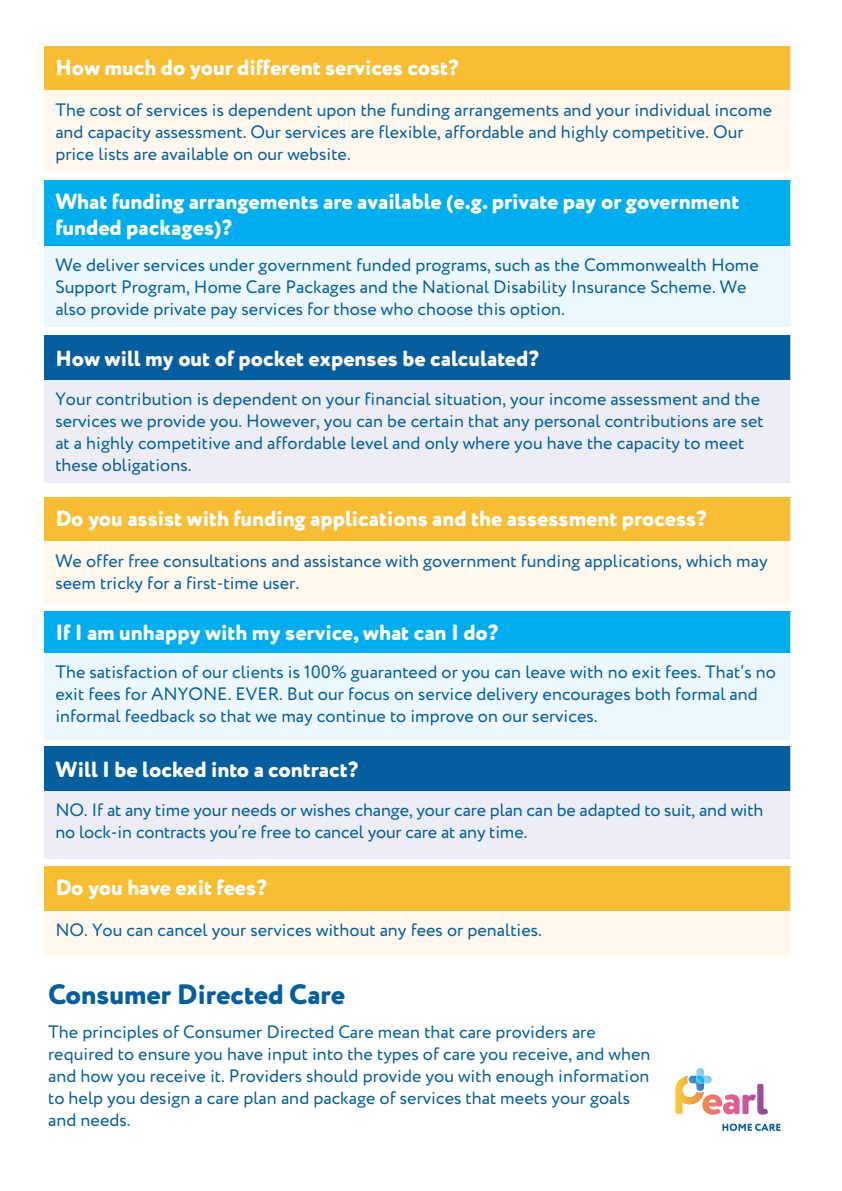
<style>
.page{position:relative;width:842px;height:1191px;background:#fff}
.page>*{position:absolute;margin:0;border:0;box-sizing:border-box;transform-origin:0 0}
.t1{font:800 28px "Circe Rounded";color:#055e9e}
.t2{font:800 22px/26px "Circe Rounded";color:#fff}
.t3{font:18px/22px "Circe Rounded";color:#055e9e}
</style>
<div class="page">
<div style="left:44px;top:180px;width:747px;height:66px;background:#00aeef"></div>
<div style="left:44px;top:246px;width:747px;height:80px;background:#ecf8fe"></div>
<hr style="left:790px;top:180px;width:2px;height:66px;background:#fff">
<hr style="left:790px;top:246px;width:2px;height:80px;background:#fff">
<div style="left:44px;top:611px;width:747px;height:42px;background:#00aeef"></div>
<div style="left:44px;top:653px;width:747px;height:86px;background:#ecf8fe"></div>
<hr style="left:790px;top:611px;width:2px;height:42px;background:#fff">
<hr style="left:790px;top:653px;width:2px;height:86px;background:#fff">
<div style="left:44px;top:335px;width:747px;height:45px;background:#055e9e"></div>
<div style="left:44px;top:380px;width:747px;height:102px;background:#ecedf5"></div>
<hr style="left:790px;top:335px;width:2px;height:45px;background:#fff">
<hr style="left:790px;top:380px;width:2px;height:102px;background:#fff">
<div style="left:44px;top:746px;width:747px;height:45px;background:#055e9e"></div>
<div style="left:44px;top:791px;width:747px;height:67px;background:#ecedf5"></div>
<hr style="left:790px;top:746px;width:2px;height:45px;background:#fff">
<hr style="left:790px;top:791px;width:2px;height:67px;background:#fff">
<div style="left:44px;top:46px;width:747px;height:44px;background:#f8bd32"></div>
<div style="left:44px;top:90px;width:747px;height:82px;background:#fff8ee"></div>
<hr style="left:790px;top:46px;width:2px;height:44px;background:#fff">
<hr style="left:790px;top:90px;width:2px;height:82px;background:#fff">
<div style="left:44px;top:497px;width:747px;height:44px;background:#f8bd32"></div>
<div style="left:44px;top:541px;width:747px;height:63px;background:#fff8ee"></div>
<hr style="left:790px;top:497px;width:2px;height:44px;background:#fff">
<hr style="left:790px;top:541px;width:2px;height:63px;background:#fff">
<div style="left:44px;top:866px;width:747px;height:44px;background:#f8bd32"></div>
<div style="left:44px;top:910px;width:747px;height:46px;background:#fff8ee"></div>
<hr style="left:790px;top:866px;width:2px;height:44px;background:#fff">
<hr style="left:790px;top:910px;width:2px;height:46px;background:#fff">
<svg style="left:722px;top:1123px;width:58px;height:8px"></svg>
<svg style="left:675px;top:1068px;width:93px;height:46px"></svg>
<p class="t2" style="left:55px;top:55px;width:405px">How much do your different services cost?</p>
<p class="t3" style="left:55px;top:99px;width:718px">The cost of services is dependent upon the funding arrangements and your individual income and capacity assessment. Our services are flexible, affordable and highly competitive. Our price lists are available on our website.</p>
<p class="t2" style="left:55px;top:189px;width:686px">What funding arrangements are available (e.g. private pay or government funded packages)?</p>
<p class="t3" style="left:55px;top:255px;width:705px">We deliver services under government funded programs, such as the Commonwealth Home<br>Support Program, Home Care Packages and the National Disability Insurance Scheme. We also provide private pay services for those who choose this option.</p>
<p class="t2" style="left:55px;top:346px;width:485px">How will my out of pocket expenses be calculated?</p>
<p class="t3" style="left:55px;top:388px;width:710px">Your contribution is dependent on your financial situation, your income assessment and the services we provide you. However, you can be certain that any personal contributions are set at a highly competitive and affordable level and only where you have the capacity to meet these obligations.</p>
<p class="t2" style="left:55px;top:506px;width:653px">Do you assist with funding applications and the assessment process?</p>
<p class="t3" style="left:55px;top:550px;width:714px">We offer free consultations and assistance with government funding applications, which may seem tricky for a first-time user.</p>
<p class="t2" style="left:55px;top:619px;width:445px">If I am unhappy with my service, what can I do?</p>
<p class="t3" style="left:55px;top:662px;width:722px">The satisfaction of our clients is 100% guaranteed or you can leave with no exit fees. That’s no exit fees for ANYONE. EVER. But our focus on service delivery encourages both formal and informal feedback so that we may continue to improve on our services.</p>
<p class="t2" style="left:55px;top:757px;width:304px">Will I be locked into a contract?</p>
<p class="t3" style="left:55px;top:800px;width:710px">NO. If at any time your needs or wishes change, your care plan can be adapted to suit, and with no lock-in contracts you’re free to cancel your care at any time.</p>
<p class="t2" style="left:55px;top:875px;width:213px">Do you have exit fees?</p>
<p class="t3" style="left:55px;top:919px;width:488px">NO. You can cancel your services without any fees or penalties.</p>
<h1 class="t1" style="left:48px;top:977px;width:298px">Consumer Directed Care</h1>
<p class="t3" style="left:48px;top:1021px;width:604px">The principles of Consumer Directed Care mean that care providers are required to ensure you have input into the types of care you receive, and when and how you receive it. Providers should provide you with enough information to help you design a care plan and package of services that meets your goals and needs.</p>
</div>
